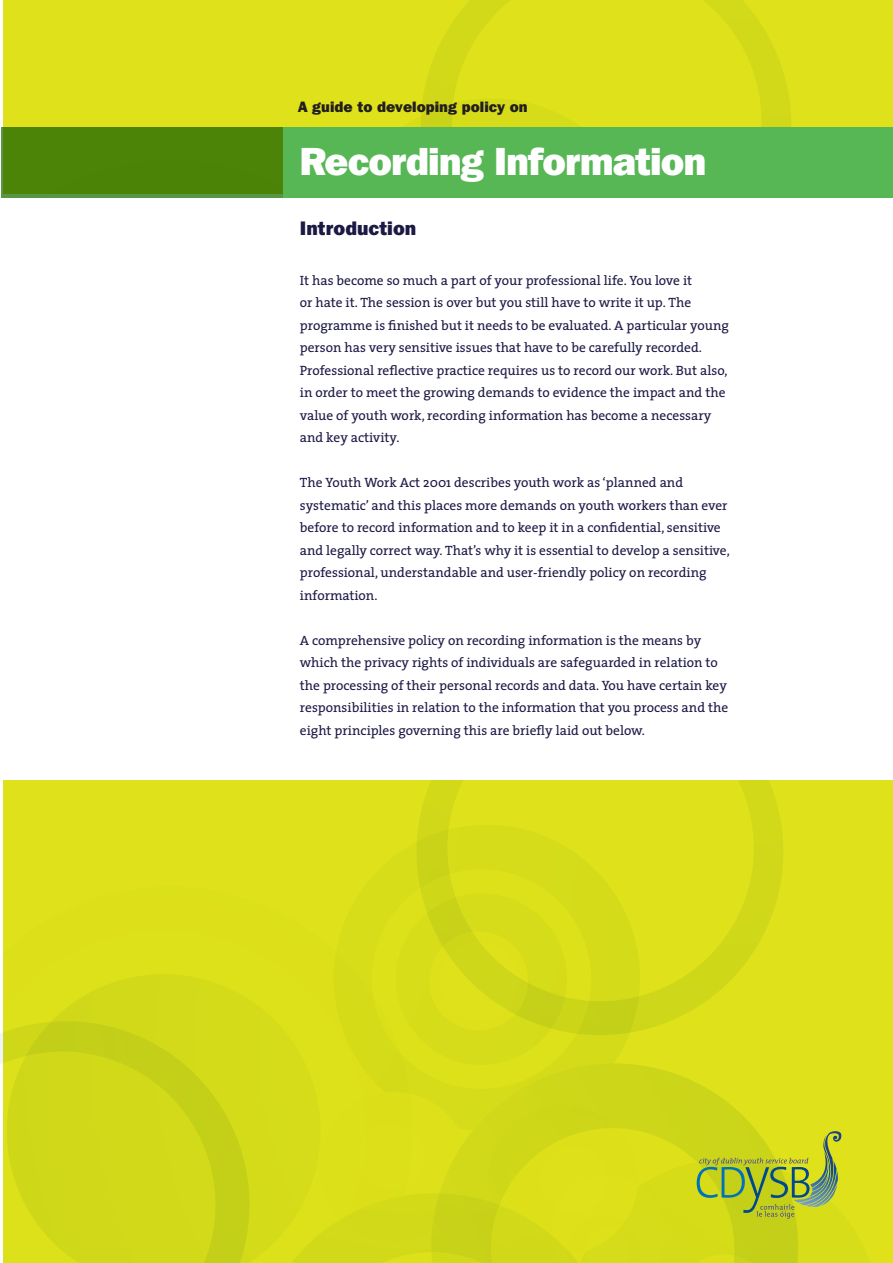
<style>
.page{position:relative;width:893px;height:1263px;background:#fff}
.page>*{position:absolute;margin:0;border:0;box-sizing:border-box;transform-origin:0 0}
.t1{font:800 39px "Franklin Gothic IT Cby BT";letter-spacing:-.025em;color:#fff}
.t2{font:800 19.5px "Franklin Gothic IT Cby BT";color:#1c1945}
.t3{font:800 15px "Franklin Gothic IT Cby BT";color:#231f20}
.t4{font:13.5px/22.5px "The Serif";color:#1c1945}
</style>
<div class="page">
<div style="left:3px;top:0;width:890px;height:193px;background:#dfe21a"></div>
<svg style="left:394px;top:0;width:424px;height:128px"></svg>
<div style="left:3px;top:781px;width:890px;height:482px;background:#dfe21a"></div>
<svg style="left:603px;top:1063px;width:109px;height:29px"></svg>
<div style="left:517px;top:1061px;width:86px;height:31px;background:#ced719"></div>
<svg style="left:517px;top:1061px;width:60px;height:13px"></svg>
<svg style="left:0;top:974px;width:238px;height:289px"></svg>
<svg style="left:390px;top:781px;width:393px;height:280px"></svg>
<div style="left:2px;top:128px;width:891px;height:70px;background:#4b8406"></div>
<div style="left:283px;top:128px;width:610px;height:70px;background:#57b755"></div>
<svg style="left:225px;top:1092px;width:617px;height:171px"></svg>
<p class="t3" style="left:298px;top:97px;width:231px">A guide to developing policy on</p>
<h1 class="t1" style="left:299px;top:136px;width:409px">Recording Information</h1>
<h2 class="t2" style="left:300px;top:216px;width:118px">Introduction</h2>
<p class="t4" style="left:300px;top:268px;width:431px">It has become so much a part of your professional life. You love it<br>or hate it. The session is over but you still have to write it up. The programme is finished but it needs to be evaluated. A particular young person has very sensitive issues that have to be carefully recorded.<br>Professional reflective practice requires us to record our work. But also, in order to meet the growing demands to evidence the impact and the value of youth work, recording information has become a necessary and key activity.</p>
<p class="t4" style="left:300px;top:471px;width:431px">The Youth Work Act 2001 describes youth work as ‘planned and systematic’ and this places more demands on youth workers than ever before to record information and to keep it in a confidential, sensitive and legally correct way. That’s why it is essential to develop a sensitive, professional, understandable and user-friendly policy on recording information.</p>
<p class="t4" style="left:300px;top:628px;width:430px">A comprehensive policy on recording information is the means by which the privacy rights of individuals are safeguarded in relation to the processing of their personal records and data. You have certain key responsibilities in relation to the information that you process and the eight principles governing this are briefly laid out below.</p>
</div>
